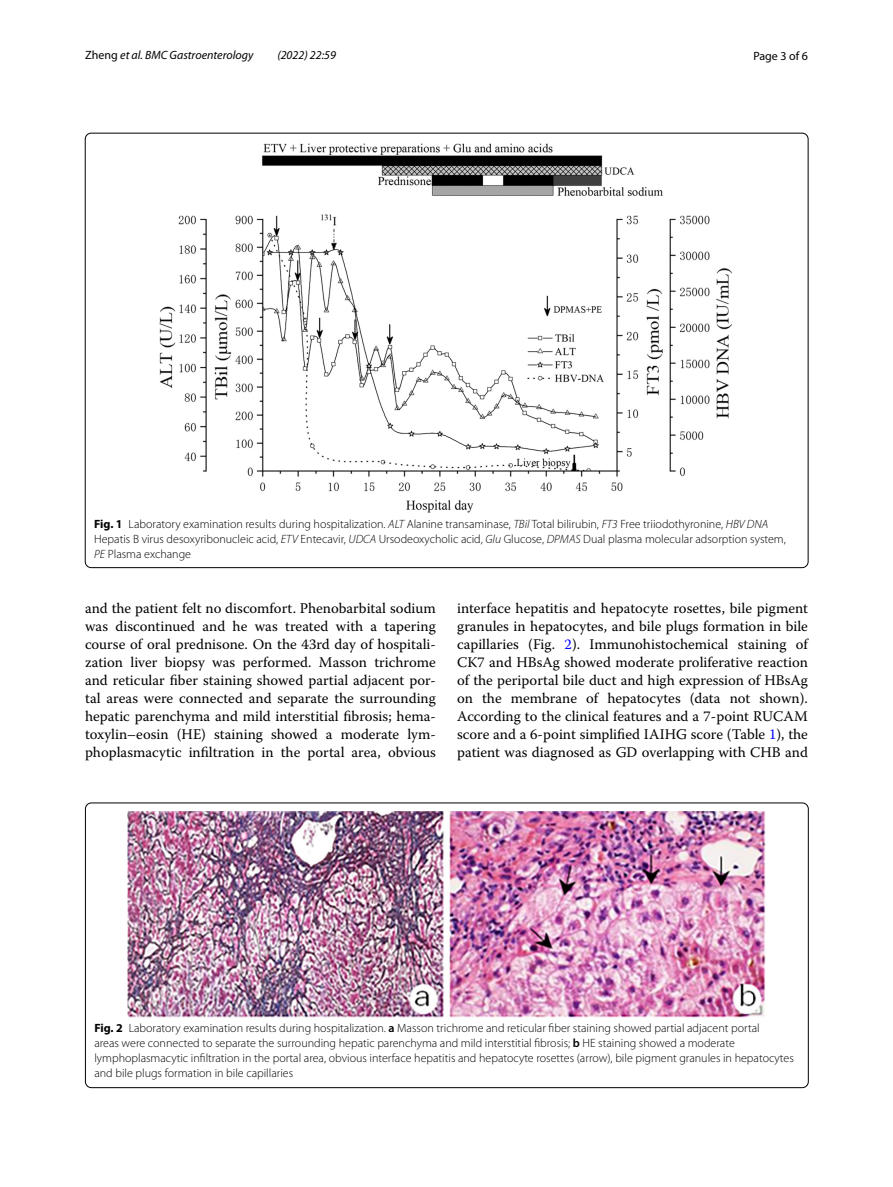
<style>
.page{position:relative;width:893px;height:1187px;background:#fff}
.page>*{position:absolute;margin:0;border:0;box-sizing:border-box;transform-origin:0 0}
.t1{font:14.7px/18px "Warnock Pro";color:#000;text-align:justify}
.t2{font:300 12px/15px "Myriad Pro";color:#000}
.t3{font:italic 12px "Myriad Pro";color:#000}
.t4{font:12px "Myriad Pro";color:#000}
.s1{font-style:normal}
.s2{font-weight:700}
.s3{font-style:italic}
.s4{color:#00f}
.s5{font-weight:600}
</style>
<div class="page">
<img style="left:160px;top:143px;width:572px;height:370px">
<img style="left:128px;top:811px;width:638px;height:206px">
<p class="t3" style="left:85px;top:48px;width:170px"><span class="s1">Zheng</span> et al. BMC Gastroenterology</p>
<p class="t3" style="left:277px;top:48px;width:60px">(2022) 22:59</p>
<p class="t4" style="left:753px;top:48px;width:56px">Page 3 of 6</p>
<p class="t2" style="left:94px;top:517px;width:693px"><span class="s2">Fig. 1</span> Laboratory examination results during hospitalization. <span class="s3">ALT</span> Alanine transaminase, <span class="s3">TBil</span> Total bilirubin, <span class="s3">FT3</span> Free triiodothyronine, <span class="s3">HBV DNA<br></span>Hepatis B virus desoxyribonucleic acid, <span class="s3">ETV</span> Entecavir, <span class="s3">UDCA</span> Ursodeoxycholic acid, <span class="s3">Glu</span> Glucose, <span class="s3">DPMAS</span> Dual plasma molecular adsorption system,<br><span class="s3">PE</span> Plasma exchange</p>
<p class="t1" style="left:85px;top:598px;width:352px">and the patient felt no discomfort. Phenobarbital sodium was discontinued and he was treated with a tapering course of oral prednisone. On the 43rd day of hospitali&shy;zation liver biopsy was performed. Masson trichrome and reticular fiber staining showed partial adjacent por&shy;tal areas were connected and separate the surrounding hepatic parenchyma and mild interstitial fibrosis; hema&shy;toxylin–eosin (HE) staining showed a moderate lym&shy;phoplasmacytic infiltration in the portal area, obvious</p>
<p class="t1" style="left:457px;top:598px;width:352px">interface hepatitis and hepatocyte rosettes, bile pigment granules in hepatocytes, and bile plugs formation in bile capillaries (Fig. <span class="s4">2</span>). Immunohistochemical staining of CK7 and HBsAg showed moderate proliferative reaction of the periportal bile duct and high expression of HBsAg on the membrane of hepatocytes (data not shown).<br>According to the clinical features and a 7-point RUCAM score and a 6-point simplified IAIHG score (Table <span class="s4">1</span>), the patient was diagnosed as GD overlapping with CHB and</p>
<p class="t2" style="left:94px;top:1021px;width:701px"><span class="s2">Fig. 2</span> Laboratory examination results during hospitalization. <span class="s5">a</span> Masson trichrome and reticular fiber staining showed partial adjacent portal<br>areas were connected to separate the surrounding hepatic parenchyma and mild interstitial fibrosis; <span class="s5">b</span> HE staining showed a moderate lymphoplasmacytic infiltration in the portal area, obvious interface hepatitis and hepatocyte rosettes (arrow), bile pigment granules in hepatocytes and bile plugs formation in bile capillaries</p>
</div>
